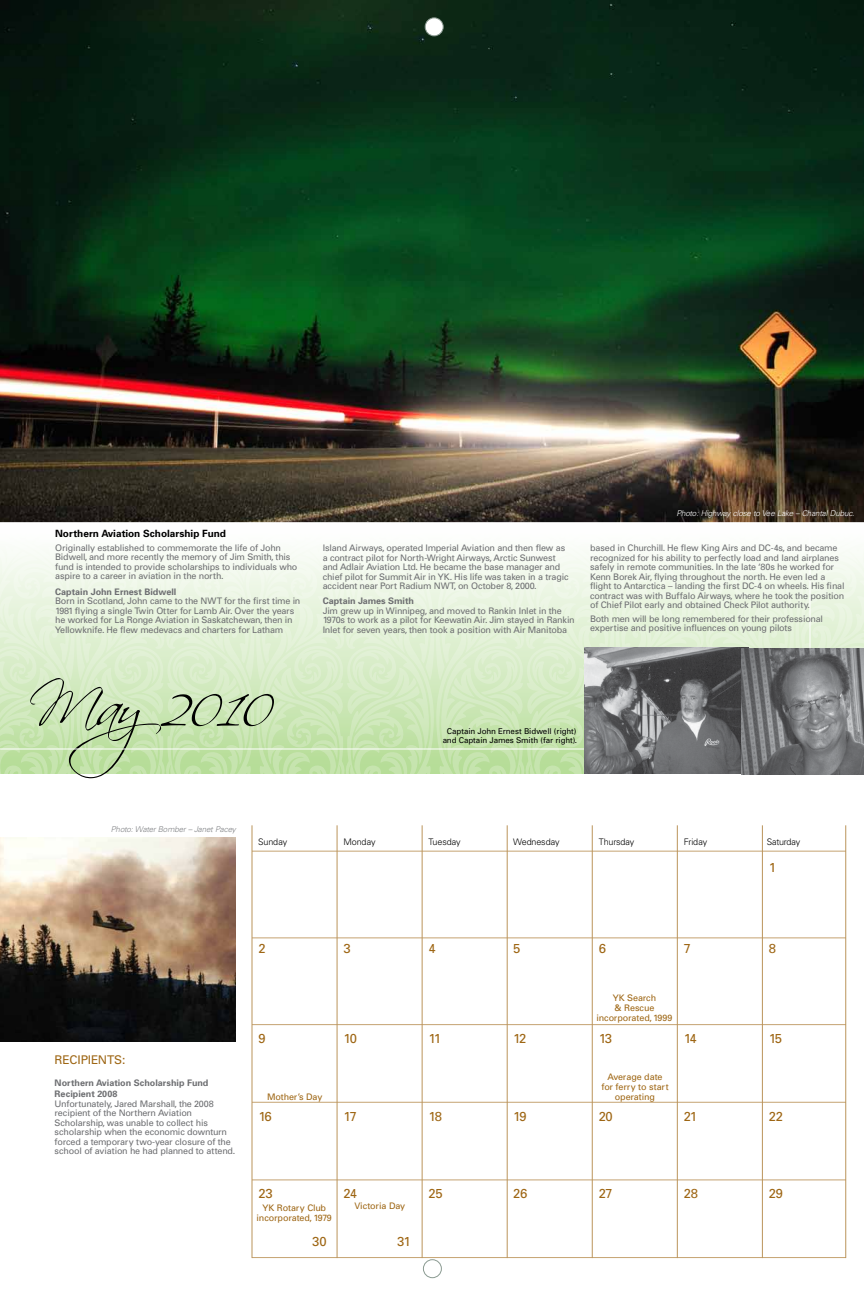
<style>
.page{position:relative;width:864px;height:1296px;background:#fff}
.page>*{position:absolute;margin:0;border:0;box-sizing:border-box;transform-origin:0 0}
.t1{font:60px "Scriptina";letter-spacing:-.055em;color:#000}
.t2{font:13px "Univers";letter-spacing:-.075em;color:#9e6614}
.t3{font:12px "Univers";color:#9e6614}
.t4{font:700 10px "Univers";color:#000}
.t5{font:9px/9.5px "Univers";letter-spacing:-.025em;color:#6d6e71}
.t6{font:9px/10px "Univers";letter-spacing:-.01em;color:#9e6614;text-align:center}
.t7{font:300 9px "Univers";letter-spacing:-.02em;color:#000}
.t8{font:700 9px/10.8px "Univers";color:#6d6e71}
.t9{font:8px/9.6px "Univers";letter-spacing:-.015em;color:#000;text-align:center}
.t10{font:italic 300 8px "Univers";letter-spacing:-.02em;color:#fff}
.t11{font:italic 300 8px "Univers";letter-spacing:-.02em;color:#808285}
.s1{font-weight:700}
</style>
<div class="page">
<img style="left:0;top:0;width:864px;height:522px">
<svg style="left:0;top:552px;width:864px;height:222px;background:#ddeed0"></svg>
<hr style="left:0;top:748px;width:864px;height:1px;background:#fff">
<hr style="left:252px;top:851px;width:594px;height:1px;background:#c5a372">
<hr style="left:252px;top:937px;width:594px;height:1px;background:#c5a372">
<hr style="left:252px;top:1024px;width:594px;height:1px;background:#c5a372">
<hr style="left:252px;top:1102px;width:594px;height:1px;background:#c5a372">
<hr style="left:252px;top:1179px;width:594px;height:1px;background:#c5a372">
<hr style="left:252px;top:1257px;width:594px;height:1px;background:#c5a372">
<hr style="left:252px;top:825px;width:1px;height:433px;background:#bb945b">
<hr style="left:337px;top:825px;width:1px;height:433px;background:#bb945b">
<hr style="left:422px;top:825px;width:1px;height:433px;background:#bb945b">
<hr style="left:507px;top:825px;width:1px;height:433px;background:#bb945b">
<hr style="left:592px;top:825px;width:1px;height:433px;background:#bb945b">
<hr style="left:677px;top:825px;width:1px;height:433px;background:#bb945b">
<hr style="left:762px;top:825px;width:1px;height:433px;background:#bb945b">
<hr style="left:846px;top:825px;width:1px;height:433px;background:#bb945b">
<hr style="left:810px;top:523px;width:1px;height:251px;background:#fff">
<img style="left:0;top:838px;width:236px;height:204px">
<div style="left:425px;top:18px;width:18px;height:18px;background:#fff;border-radius:50%"></div>
<div style="left:425px;top:17px;width:19px;height:19px;border:1px solid #8b9b92;border-radius:50%"></div>
<div style="left:423px;top:1259px;width:19px;height:19px;border:1px solid #8b9b92;border-radius:50%"></div>
<img style="left:585px;top:648px;width:157px;height:126px">
<img style="left:742px;top:648px;width:122px;height:126px">
<p class="t4" style="left:55px;top:527px;width:172px">Northern Aviation Scholarship Fund</p>
<p class="t5" style="left:55px;top:543px;width:244px">Originally established to commemorate the life of John Bidwell, and more recently the memory of Jim Smith, this fund is intended to provide scholarships to individuals who aspire to a career in aviation in the north.</p>
<p class="t5" style="left:55px;top:587px;width:247px"><span class="s1">Captain John Ernest Bidwell<br></span>Born in Scotland, John came to the NWT for the first time in 1981 flying a single Twin Otter for Lamb Air. Over the years he worked for La Ronge Aviation in Saskatchewan, then in Yellowknife. He flew medevacs and charters for Latham</p>
<p class="t1" style="left:29px;top:670px;width:247px">May2010</p>
<p class="t11" style="left:111px;top:825px;width:126px">Photo: Water Bomber – Janet Pacey</p>
<p class="t7" style="left:258px;top:837px;width:30px">Sunday</p>
<p class="t5" style="left:323px;top:543px;width:248px">Island Airways, operated Imperial Aviation and then flew as a contract pilot for North-Wright Airways, Arctic Sunwest and Adlair Aviation Ltd. He became the base manager and chief pilot for Summit Air in YK. His life was taken in a tragic accident near Port Radium NWT, on October 8, 2000.</p>
<p class="t5" style="left:323px;top:596px;width:254px"><span class="s1">Captain James Smith<br></span>Jim grew up in Winnipeg, and moved to Rankin Inlet in the 1970s to work as a pilot for Keewatin Air. Jim stayed in Rankin Inlet for seven years, then took a position with Air Manitoba</p>
<p class="t10" style="left:676px;top:509px;width:179px">Photo: Highway close to Vee Lake – Chantal Dubuc.</p>
<p class="t5" style="left:590px;top:543px;width:256px">based in Churchill. He flew King Airs and DC-4s, and became recognized for his ability to perfectly load and land airplanes safely in remote communities. In the late ‘80s he worked for Kenn Borek Air, flying throughout the north. He even led a flight to Antarctica – landing the first DC-4 on wheels. His final contract was with Buffalo Airways, where he took the position of Chief Pilot early and obtained Check Pilot authority.</p>
<p class="t5" style="left:590px;top:614px;width:234px">Both men will be long remembered for their professional expertise and positive influences on young pilots</p>
<p class="t9" style="left:443px;top:726px;width:136px">Captain John Ernest Bidwell (right) and Captain James Smith (far right).</p>
<p class="t7" style="left:344px;top:837px;width:34px">Monday</p>
<p class="t7" style="left:429px;top:837px;width:33px">Tuesday</p>
<p class="t7" style="left:513px;top:837px;width:48px">Wednesday</p>
<p class="t7" style="left:599px;top:837px;width:37px">Thursday</p>
<p class="t7" style="left:684px;top:837px;width:25px">Friday</p>
<p class="t7" style="left:767px;top:837px;width:35px">Saturday</p>
<p class="t2" style="left:769px;top:859px;width:9px">1</p>
<p class="t2" style="left:258px;top:941px;width:9px">2</p>
<p class="t2" style="left:258px;top:1030px;width:9px">9</p>
<p class="t2" style="left:344px;top:941px;width:9px">3</p>
<p class="t2" style="left:344px;top:1030px;width:15px">10</p>
<p class="t2" style="left:429px;top:941px;width:9px">4</p>
<p class="t2" style="left:429px;top:1030px;width:14px">11</p>
<p class="t2" style="left:513px;top:941px;width:9px">5</p>
<p class="t2" style="left:513px;top:1030px;width:15px">12</p>
<p class="t2" style="left:599px;top:941px;width:9px">6</p>
<p class="t2" style="left:684px;top:940px;width:9px">7</p>
<p class="t6" style="left:596px;top:993px;width:78px">YK Search<br>&amp; Rescue incorporated, 1999</p>
<p class="t2" style="left:599px;top:1030px;width:15px">13</p>
<p class="t2" style="left:684px;top:1030px;width:15px">14</p>
<p class="t2" style="left:769px;top:940px;width:9px">8</p>
<p class="t2" style="left:769px;top:1030px;width:15px">15</p>
<p class="t3" style="left:55px;top:1052px;width:16px">Recipients</p>
<p class="t3" style="left:122px;top:1052px;width:5px">:</p>
<p class="t8" style="left:55px;top:1077px;width:155px">Northern Aviation Scholarship Fund<br>Recipient 2008</p>
<p class="t5" style="left:55px;top:1099px;width:182px">Unfortunately, Jared Marshall, the 2008 recipient of the Northern Aviation Scholarship, was unable to collect his scholarship when the economic downturn forced a temporary two-year closure of the school of aviation he had planned to attend.</p>
<p class="t6" style="left:267px;top:1091px;width:57px">Mother’s Day</p>
<p class="t2" style="left:258px;top:1109px;width:15px">16</p>
<p class="t2" style="left:344px;top:1109px;width:15px">17</p>
<p class="t2" style="left:429px;top:1109px;width:15px">18</p>
<p class="t2" style="left:258px;top:1185px;width:16px">23</p>
<p class="t2" style="left:344px;top:1185px;width:15px">24</p>
<p class="t6" style="left:257px;top:1203px;width:77px">YK Rotary Club incorporated, 1979</p>
<p class="t6" style="left:354px;top:1201px;width:52px">Victoria Day</p>
<p class="t2" style="left:312px;top:1234px;width:16px">30</p>
<p class="t2" style="left:397px;top:1234px;width:15px">31</p>
<p class="t2" style="left:429px;top:1185px;width:16px">25</p>
<p class="t2" style="left:513px;top:1109px;width:15px">19</p>
<p class="t2" style="left:513px;top:1185px;width:16px">26</p>
<p class="t6" style="left:601px;top:1071px;width:69px">Average date for ferry to start operating</p>
<p class="t2" style="left:599px;top:1109px;width:16px">20</p>
<p class="t2" style="left:684px;top:1109px;width:15px">21</p>
<p class="t2" style="left:599px;top:1185px;width:16px">27</p>
<p class="t2" style="left:684px;top:1185px;width:16px">28</p>
<p class="t2" style="left:769px;top:1109px;width:16px">22</p>
<p class="t2" style="left:769px;top:1185px;width:16px">29</p>
</div>
